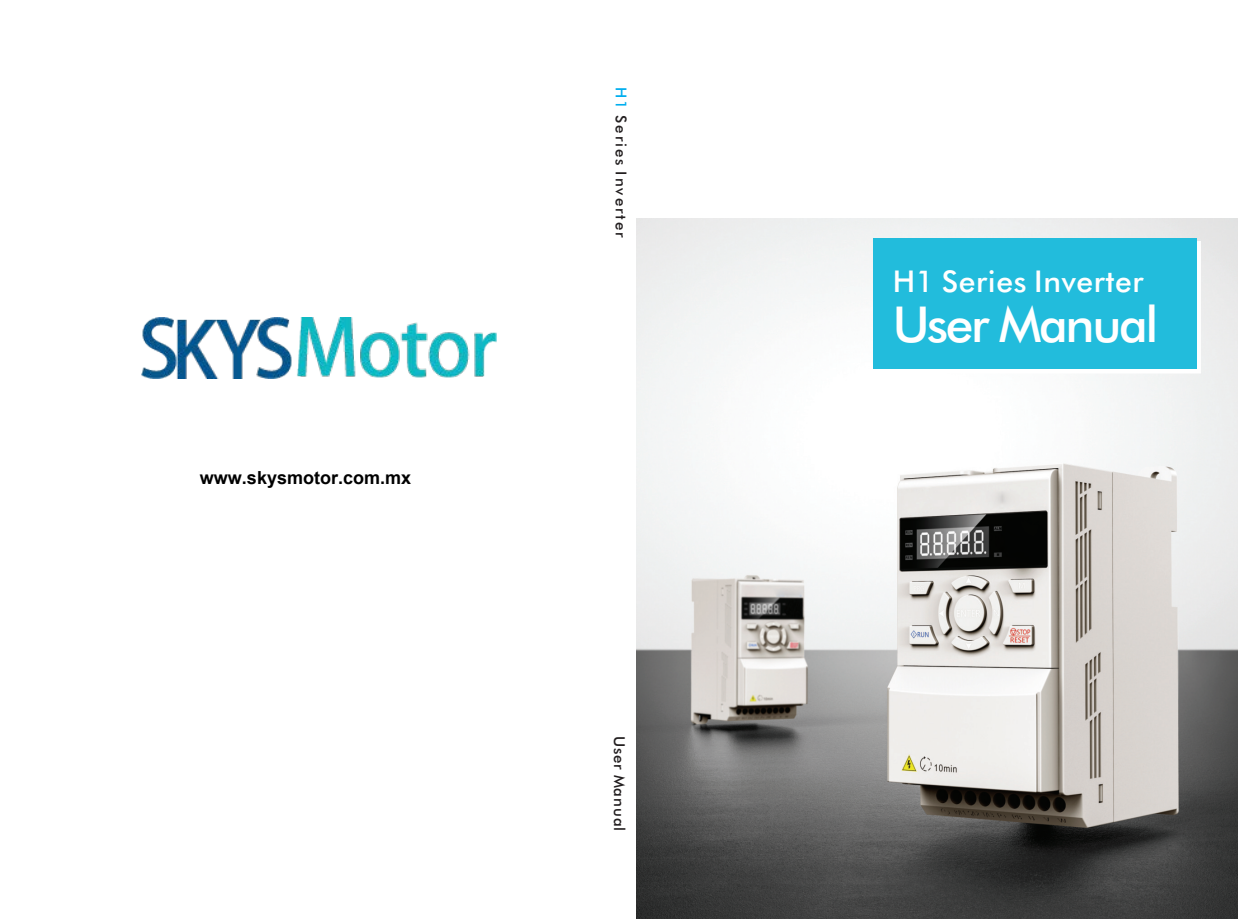
<style>
.page{position:relative;width:1238px;height:919px;background:#fff}
.page>*{position:absolute;margin:0;border:0;box-sizing:border-box;transform-origin:0 0}
.t1{font:500 49.5px "Futura BT";letter-spacing:-.05em;color:#fff}
.t2{font:500 30px "Futura BT";letter-spacing:.02em;color:#fff}
.t3{font:700 18px "Arial";color:#000}
.t4{font:500 15px "Futura BT";letter-spacing:.13em;color:#231f20}
.t5{font:500 15px "Futura BT";letter-spacing:.06em;color:#231f20}
.s1{color:#00aeef}
</style>
<div class="page">
<img style="left:636px;top:219px;width:601px;height:699px">
<div style="left:876px;top:241px;width:324px;height:132px;background:#fff"></div>
<div style="left:873px;top:238px;width:323px;height:131px;background:#22bcdc"></div>
<img style="left:142px;top:317px;width:354px;height:61px">
<p class="t3" style="left:200px;top:464px;width:213px">www.skysmotor.com.mx</p>
<p class="t4" style="left:627px;top:87px;width:152px;rotate:90deg"><span class="s1">H1</span> Series Inverter</p>
<p class="t5" style="left:625px;top:735px;width:97px;rotate:90deg">User Manual</p>
<h2 class="t2" style="left:892px;top:269px;width:252px">H1 Series Inverter</h2>
<h1 class="t1" style="left:892px;top:304px;width:267px">User Manual</h1>
</div>
